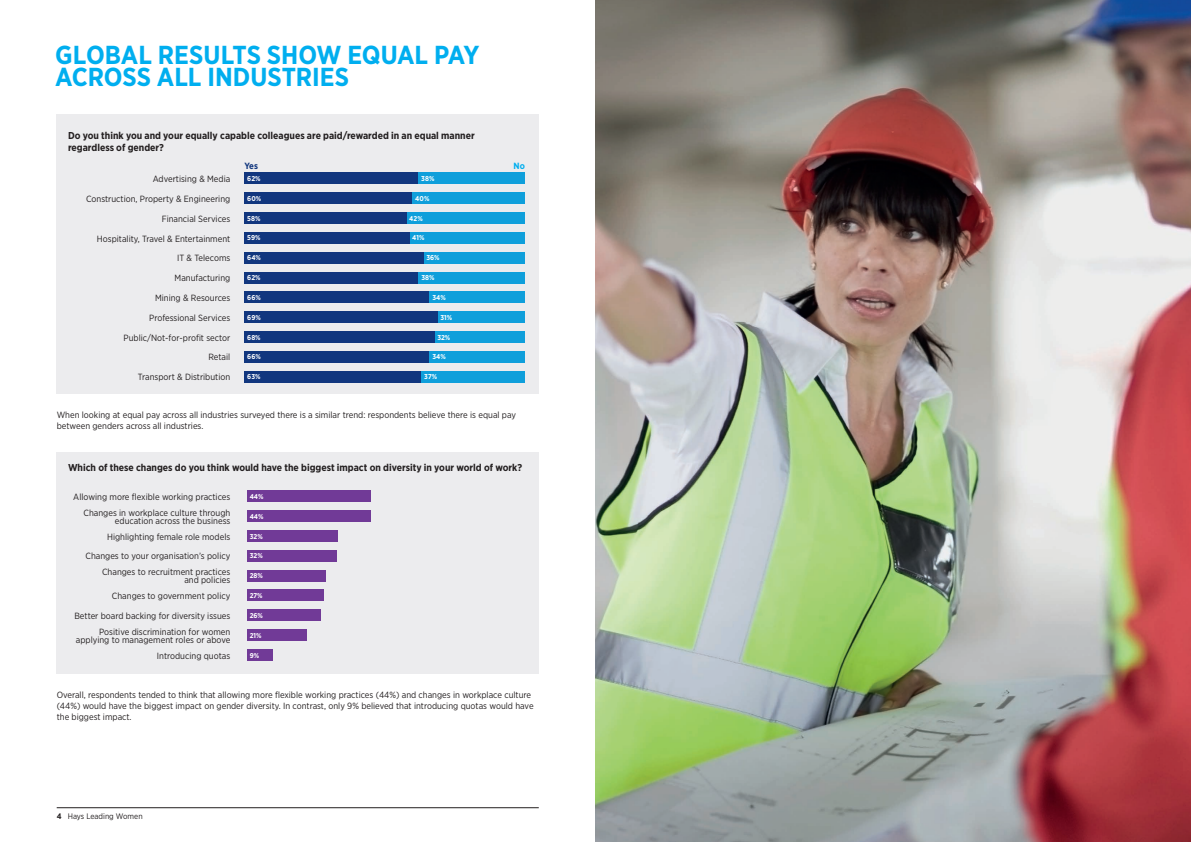
<style>
.page{position:relative;width:1191px;height:842px;background:#fff}
.page>*{position:absolute;margin:0;border:0;box-sizing:border-box;transform-origin:0 0}
.Page_Headline{font:700 26px/22.5px "Gotham Narrow";color:#00aeef}
.Local_Review_questio{font:700 10px "Gotham Narrow";color:#231f20}
.Graphs_data{font:9px/8px "Gotham Narrow";color:#231f20;text-align:right}
.Bodycopy{font:9px/11px "Gotham Narrow";color:#231f20}
.Graphs_data-2{font:700 9px "Gotham Narrow";color:#11367e}
.Graphs_data-3{font:700 9px "Gotham Narrow";color:#00aeef}
.t1{font:8px "Gotham Narrow";color:#231f20}
.t2{font:700 7px "Gotham Narrow";color:#fff}
.s1{font-weight:700}
</style>
<div class="page">
<hr style="left:57px;top:807px;width:482px;height:1px;background:#231f20">
<img style="left:595px;top:0;width:596px;height:842px">
<div style="left:57px;top:114px;width:482px;height:280px;background:#ececee"></div>
<div style="left:57px;top:452px;width:482px;height:221px;background:#ececee"></div>
<div style="left:247px;top:491px;width:124px;height:11px;background:#713a97"></div>
<div style="left:247px;top:510px;width:124px;height:12px;background:#713a97"></div>
<div style="left:247px;top:530px;width:90px;height:12px;background:#713a97"></div>
<div style="left:247px;top:570px;width:79px;height:11px;background:#713a97"></div>
<div style="left:247px;top:550px;width:89px;height:11px;background:#713a97"></div>
<div style="left:247px;top:590px;width:76px;height:11px;background:#713a97"></div>
<div style="left:247px;top:610px;width:73px;height:11px;background:#713a97"></div>
<div style="left:247px;top:629px;width:59px;height:12px;background:#713a97"></div>
<div style="left:247px;top:649px;width:25px;height:12px;background:#713a97"></div>
<div style="left:244px;top:173px;width:174px;height:11px;background:#11367e"></div>
<div style="left:244px;top:192px;width:169px;height:12px;background:#11367e"></div>
<div style="left:244px;top:212px;width:163px;height:12px;background:#11367e"></div>
<div style="left:244px;top:252px;width:180px;height:11px;background:#11367e"></div>
<div style="left:244px;top:232px;width:166px;height:11px;background:#11367e"></div>
<div style="left:244px;top:272px;width:174px;height:11px;background:#11367e"></div>
<div style="left:244px;top:292px;width:185px;height:11px;background:#11367e"></div>
<div style="left:244px;top:311px;width:194px;height:12px;background:#11367e"></div>
<div style="left:244px;top:331px;width:191px;height:12px;background:#11367e"></div>
<div style="left:244px;top:351px;width:185px;height:12px;background:#11367e"></div>
<div style="left:413px;top:192px;width:112px;height:12px;background:#0f9fdb"></div>
<div style="left:418px;top:173px;width:107px;height:11px;background:#0f9fdb"></div>
<div style="left:407px;top:212px;width:118px;height:12px;background:#0f9fdb"></div>
<div style="left:410px;top:232px;width:115px;height:11px;background:#0f9fdb"></div>
<div style="left:424px;top:252px;width:101px;height:11px;background:#0f9fdb"></div>
<div style="left:418px;top:272px;width:107px;height:11px;background:#0f9fdb"></div>
<div style="left:429px;top:292px;width:96px;height:11px;background:#0f9fdb"></div>
<div style="left:438px;top:311px;width:87px;height:12px;background:#0f9fdb"></div>
<div style="left:435px;top:331px;width:90px;height:12px;background:#0f9fdb"></div>
<div style="left:429px;top:351px;width:96px;height:12px;background:#0f9fdb"></div>
<div style="left:421px;top:371px;width:104px;height:11px;background:#0f9fdb"></div>
<div style="left:244px;top:371px;width:177px;height:11px;background:#11367e"></div>
<p class="Page_Headline" style="left:55px;top:43px;width:426px">GLOBAL RESULTS SHOW EQUAL PAY<br>ACROSS ALL INDUSTRIES</p>
<p class="Local_Review_questio" style="left:68px;top:129px;width:408px">Do you think you and your equally capable colleagues are paid/rewarded in an equal manner</p>
<p class="Local_Review_questio" style="left:68px;top:141px;width:97px">regardless of gender?</p>
<p class="Graphs_data" style="left:153px;top:175px;width:79px">Advertising &amp; Media</p>
<p class="Graphs_data" style="left:86px;top:194px;width:146px">Construction, Property &amp; Engineering</p>
<p class="Graphs_data" style="left:162px;top:214px;width:70px">Financial Services</p>
<p class="Graphs_data" style="left:97px;top:234px;width:135px">Hospitality, Travel &amp; Entertainment</p>
<p class="Graphs_data" style="left:177px;top:254px;width:55px">IT &amp; Telecoms</p>
<p class="Graphs_data" style="left:175px;top:274px;width:57px">Manufacturing</p>
<p class="Graphs_data" style="left:155px;top:294px;width:77px">Mining &amp; Resources</p>
<p class="Graphs_data" style="left:149px;top:313px;width:83px">Professional Services</p>
<p class="Graphs_data" style="left:124px;top:333px;width:108px">Public/Not-for-profit sector</p>
<p class="Graphs_data" style="left:208px;top:353px;width:23px">Retail</p>
<p class="Graphs_data" style="left:138px;top:373px;width:94px">Transport &amp; Distribution</p>
<p class="Graphs_data-2" style="left:244px;top:160px;width:15px">Yes</p>
<p class="Graphs_data-3" style="left:513px;top:160px;width:13px">No</p>
<p class="t2" style="left:247px;top:174px;width:15px">62%</p>
<p class="t2" style="left:247px;top:194px;width:15px">60%</p>
<p class="t2" style="left:247px;top:214px;width:15px">58%</p>
<p class="t2" style="left:247px;top:253px;width:15px">64%</p>
<p class="t2" style="left:421px;top:174px;width:15px">38%</p>
<p class="t2" style="left:415px;top:194px;width:16px">40%</p>
<p class="t2" style="left:409px;top:214px;width:15px">42%</p>
<p class="t2" style="left:426px;top:253px;width:15px">36%</p>
<p class="t2" style="left:247px;top:233px;width:15px">59%</p>
<p class="t2" style="left:247px;top:273px;width:15px">62%</p>
<p class="t2" style="left:247px;top:293px;width:15px">66%</p>
<p class="t2" style="left:247px;top:313px;width:15px">69%</p>
<p class="t2" style="left:247px;top:333px;width:15px">68%</p>
<p class="t2" style="left:247px;top:352px;width:15px">66%</p>
<p class="t2" style="left:247px;top:372px;width:15px">63%</p>
<p class="t2" style="left:412px;top:233px;width:14px">41%</p>
<p class="t2" style="left:421px;top:273px;width:15px">38%</p>
<p class="t2" style="left:432px;top:293px;width:15px">34%</p>
<p class="t2" style="left:440px;top:313px;width:13px">31%</p>
<p class="t2" style="left:437px;top:333px;width:15px">32%</p>
<p class="t2" style="left:432px;top:352px;width:15px">34%</p>
<p class="t2" style="left:424px;top:372px;width:14px">37%</p>
<p class="Bodycopy" style="left:57px;top:409px;width:461px">When looking at equal pay across all industries surveyed there is a similar trend: respondents believe there is equal pay between genders across all industries.</p>
<p class="Local_Review_questio" style="left:68px;top:461px;width:455px">Which of these changes do you think would have the biggest impact on diversity in your world of work?</p>
<p class="t2" style="left:250px;top:492px;width:15px">44%</p>
<p class="t2" style="left:250px;top:512px;width:15px">44%</p>
<p class="t2" style="left:250px;top:531px;width:15px">32%</p>
<p class="t2" style="left:250px;top:571px;width:15px">28%</p>
<p class="Graphs_data" style="left:73px;top:492px;width:158px">Allowing more flexible working practices</p>
<p class="Graphs_data" style="left:84px;top:508px;width:148px">Changes in workplace culture through</p>
<p class="Graphs_data" style="left:115px;top:516px;width:117px">education across the business</p>
<p class="Graphs_data" style="left:107px;top:532px;width:125px">Highlighting female role models</p>
<p class="Graphs_data" style="left:85px;top:552px;width:146px">Changes to your organisation’s policy</p>
<p class="Graphs_data" style="left:102px;top:567px;width:130px">Changes to recruitment practices</p>
<p class="Graphs_data" style="left:184px;top:575px;width:47px">and policies</p>
<p class="Graphs_data" style="left:112px;top:592px;width:120px">Changes to government policy</p>
<p class="Graphs_data" style="left:74px;top:611px;width:157px">Better board backing for diversity issues</p>
<p class="Graphs_data" style="left:76px;top:627px;width:156px">Positive discrimination for women applying to management roles or above</p>
<p class="Graphs_data" style="left:157px;top:651px;width:75px">Introducing quotas</p>
<p class="t2" style="left:250px;top:551px;width:15px">32%</p>
<p class="t2" style="left:250px;top:591px;width:14px">27%</p>
<p class="t2" style="left:250px;top:611px;width:15px">26%</p>
<p class="t2" style="left:250px;top:631px;width:13px">21%</p>
<p class="t2" style="left:250px;top:650px;width:11px">9%</p>
<p class="Bodycopy" style="left:57px;top:689px;width:478px">Overall, respondents tended to think that allowing more flexible working practices (44%) and changes in workplace culture (44%) would have the biggest impact on gender diversity. In contrast, only 9% believed that introducing quotas would have the biggest impact.</p>
<p class="t1" style="left:57px;top:811px;width:87px"><span class="s1">4</span> Hays Leading Women</p>
</div>
